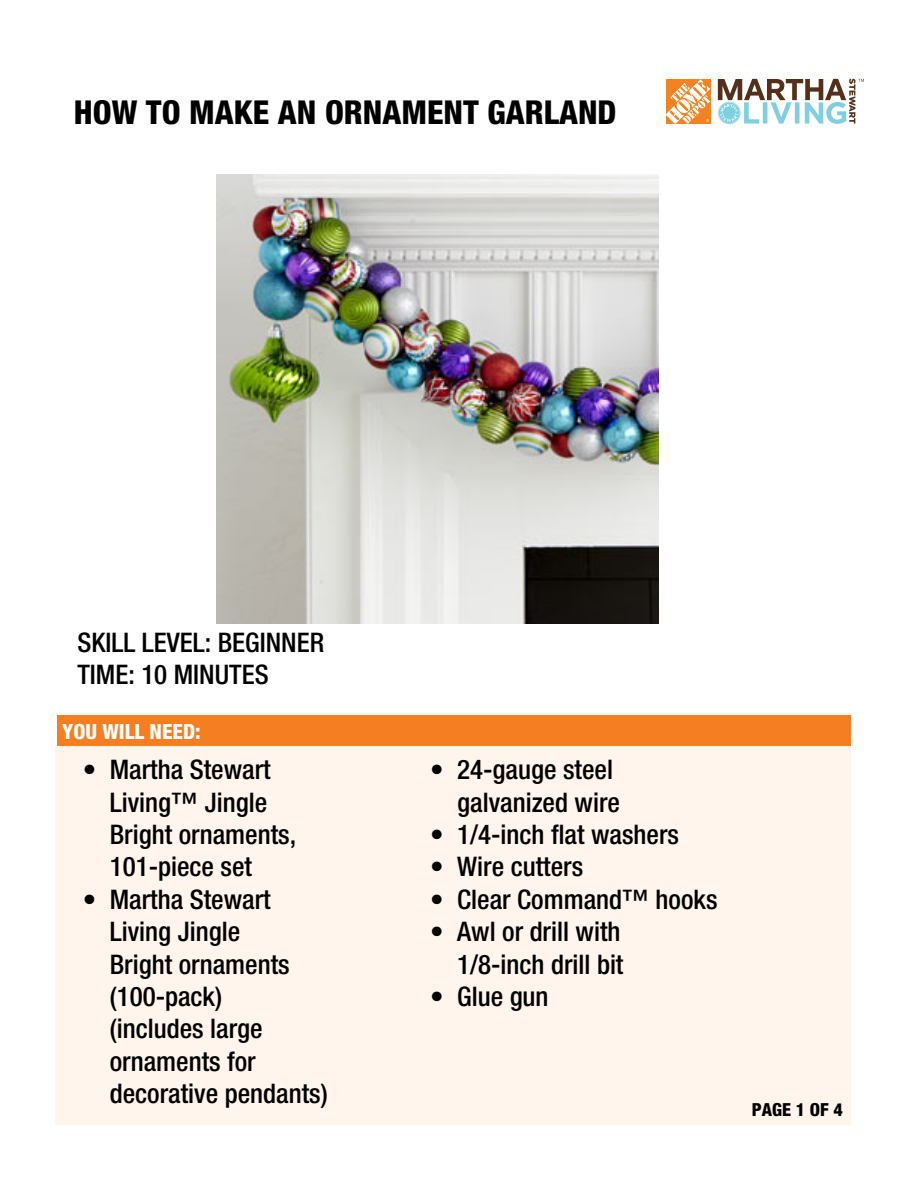
<style>
.page{position:relative;width:918px;height:1188px;background:#fff}
.page>*{position:absolute;margin:0;border:0;box-sizing:border-box;transform-origin:0 0}
.t1{font:800 condensed 33px "Helvetica Neue";color:#000}
.t2{font:500 condensed 27px/32.4px "Helvetica Neue";color:#000}
.t3{font:800 condensed 21px "Helvetica Neue";color:#fff}
.t4{font:800 condensed 18px "Helvetica Neue";color:#000}
</style>
<div class="page">
<div style="left:56px;top:746px;width:795px;height:379px;background:#fff5ec"></div>
<div style="left:57px;top:716px;width:794px;height:30px;background:#f57e20"></div>
<svg style="left:718px;top:79px;width:146px;height:45px"></svg>
<div style="left:666px;top:79px;width:45px;height:45px;background:#f58220"></div>
<svg style="left:666px;top:79px;width:44px;height:45px"></svg>
<img style="left:216px;top:175px;width:443px;height:448px">
<p class="t1" style="left:74px;top:92px;width:544px">HOW TO MAKE AN ORNAMENT GARLAND</p>
<p class="t2" style="left:77px;top:626px;width:248px">SKILL LEVEL: BEGINNER<br>TIME: 10 MINUTES</p>
<p class="t3" style="left:62px;top:719px;width:140px">YOU WILL NEED:</p>
<p class="t2" style="left:110px;top:753px;width:188px;text-indent:-27px">• Martha Stewart<br>Living™ Jingle<br>Bright ornaments,<br>101-piece set</p>
<p class="t2" style="left:110px;top:883px;width:219px;text-indent:-27px">• Martha Stewart<br>Living Jingle<br>Bright ornaments (100-pack)<br>(includes large ornaments for decorative pendants)</p>
<p class="t2" style="left:430px;top:753px;width:191px;text-align:right">• 24-gauge steel galvanized wire</p>
<p class="t2" style="left:430px;top:818px;width:250px">• 1/4-inch flat washers</p>
<p class="t2" style="left:430px;top:850px;width:154px">• Wire cutters</p>
<p class="t2" style="left:430px;top:883px;width:289px">• Clear Command™ hooks</p>
<p class="t2" style="left:430px;top:915px;width:195px;text-align:right">• Awl or drill with<br>1/8-inch drill bit</p>
<p class="t2" style="left:430px;top:980px;width:120px">• Glue gun</p>
<p class="t4" style="left:752px;top:1099px;width:93px">PAGE 1 OF 4</p>
</div>
